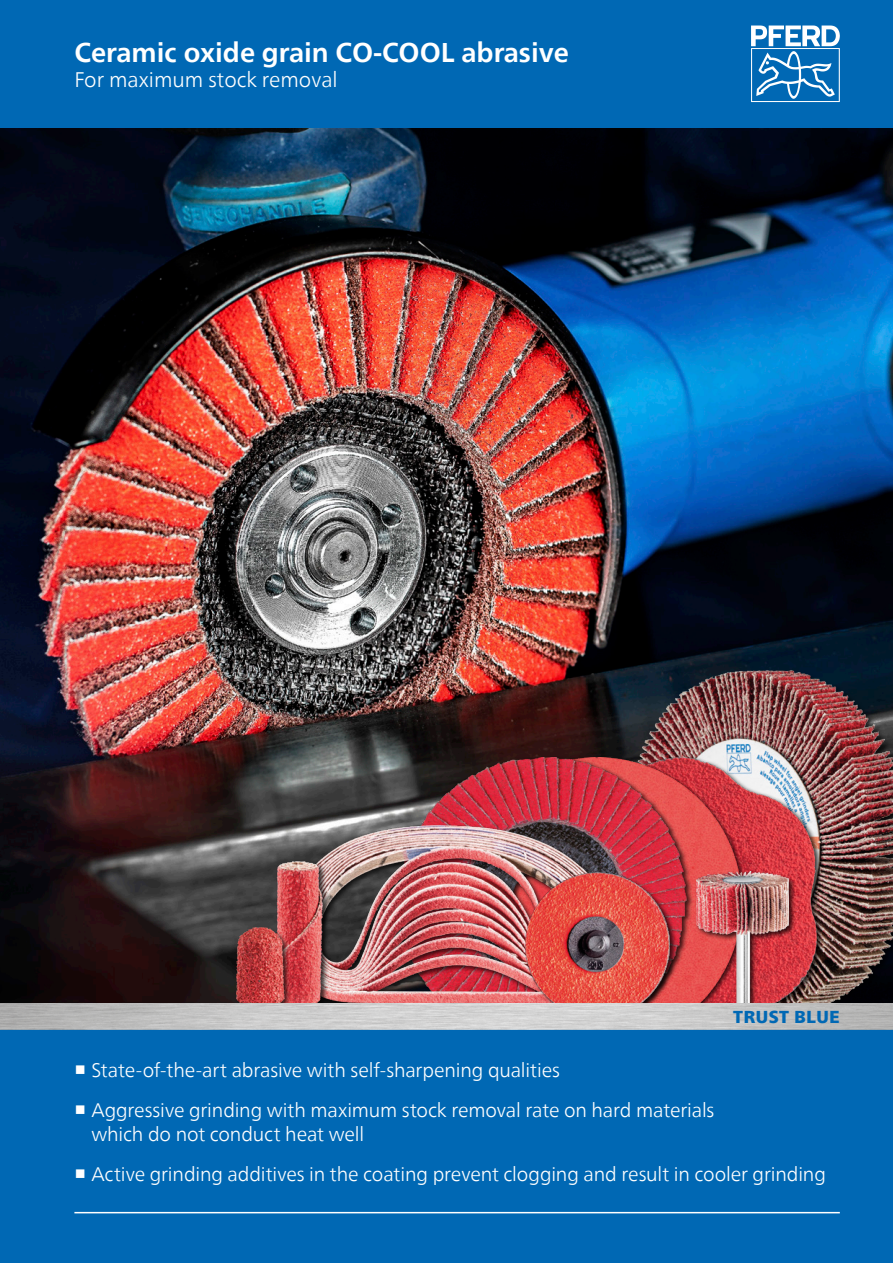
<style>
.page{position:relative;width:893px;height:1263px;background:#fff}
.page>*{position:absolute;margin:0;border:0;box-sizing:border-box;transform-origin:0 0}
.Ausgabenamen_Katalog{font:700 27px "Neue Frutiger World";color:#fff}
.Ausgabenamen_Katalog-2{font:300 21px "Neue Frutiger World";color:#fff}
.t1{font:300 19.5px/23.4px "Neue Frutiger World";letter-spacing:-.01em;color:#fff}
.FT{font:900 17.25px "Neue Frutiger World";letter-spacing:.03em;color:#0068b4}
.s1{font-family:"Arial Unicode MS";font-weight:700}
</style>
<div class="page">
<img style="left:0;top:128px;width:893px;height:875px">
<div style="left:0;top:0;width:893px;height:128px;background:#0068b4"></div>
<img style="left:625px;top:667px;width:268px;height:336px">
<div style="left:544px;top:756px;width:280px;height:297px;background:#000;opacity:.75"></div>
<img style="left:749px;top:757px;width:67px;height:246px">
<img style="left:694px;top:757px;width:47px;height:246px">
<div style="left:397px;top:756px;width:297px;height:294px;background:#000;opacity:.75"></div>
<img style="left:399px;top:757px;width:287px;height:246px">
<img style="left:285px;top:825px;width:334px;height:178px">
<div style="left:524px;top:871px;width:153px;height:153px;background:#000;opacity:.75"></div>
<img style="left:525px;top:872px;width:145px;height:131px">
<div style="left:273px;top:860px;width:57px;height:153px;background:#000;opacity:.75"></div>
<img style="left:274px;top:861px;width:49px;height:142px">
<div style="left:235px;top:926px;width:57px;height:87px;background:#000;opacity:.75"></div>
<img style="left:236px;top:928px;width:49px;height:75px">
<div style="left:695px;top:871px;width:101px;height:153px;background:#000;opacity:.75"></div>
<img style="left:696px;top:872px;width:93px;height:131px">
<svg style="left:751px;top:26px;width:89px;height:76px"></svg>
<div style="left:0;top:1029px;width:893px;height:234px;background:#0068b4"></div>
<hr style="left:74px;top:1212px;width:766px;height:1px;background:#fff">
<svg style="left:0;top:1003px;width:893px;height:26px;background:#c7c6c6"></svg>
<p class="Ausgabenamen_Katalog" style="left:74px;top:28px;width:496px">Ceramic oxide grain CO-COOL abrasive</p>
<p class="Ausgabenamen_Katalog-2" style="left:74px;top:63px;width:265px">For maximum stock removal</p>
<p class="FT" style="left:733px;top:1007px;width:108px">TRUST BLUE</p>
<p class="t1" style="left:74px;top:1058px;width:487px"><span class="s1">■</span> State-of-the-art abrasive with self-sharpening qualities</p>
<p class="t1" style="left:91px;top:1099px;width:624px;text-indent:-17px"><span class="s1">■</span> Aggressive grinding with maximum stock removal rate on hard materials which do not conduct heat well</p>
<p class="t1" style="left:74px;top:1162px;width:753px"><span class="s1">■</span> Active grinding additives in the coating prevent clogging and result in cooler grinding</p>
</div>
